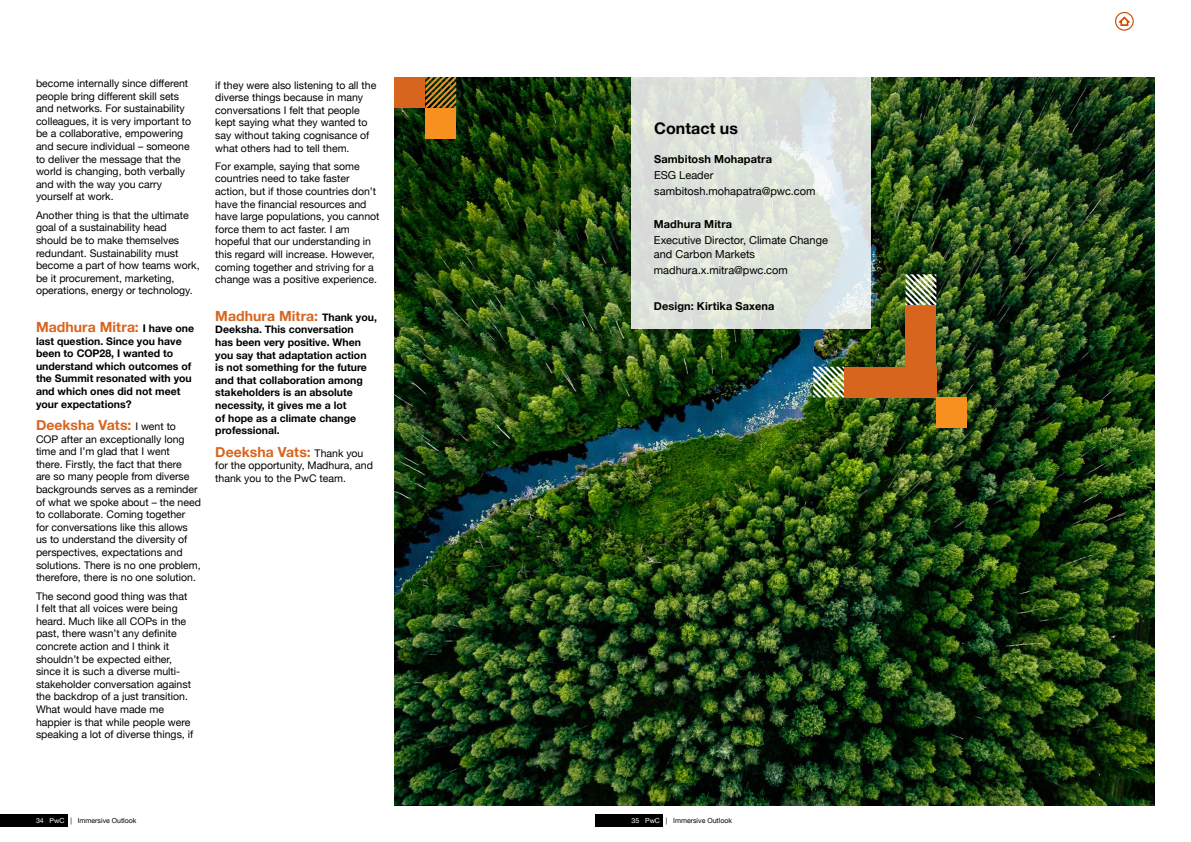
<style>
.page{position:relative;width:1191px;height:842px;background:#fff}
.page>*{position:absolute;margin:0;border:0;box-sizing:border-box;transform-origin:0 0}
.t1{font:700 16px "Helvetica Neue";color:#000}
.t2{font:700 14px "Helvetica Neue";letter-spacing:.005em;color:#d8651e}
.t3{font:11px/16px "Helvetica Neue";color:#000}
.t4{font:700 11px "Helvetica Neue";letter-spacing:.01em;color:#000}
.t5{font:10.5px/12.6px "Helvetica Neue";color:#000}
.t6{font:700 10.5px/12.6px "Helvetica Neue";color:#000}
.t7{font:7px "Helvetica Neue";color:#000}
.s1{font-size:10.5px;color:#000}
.s2{font-weight:400;font-size:10.5px;color:#000}
.s3{color:#fff}
</style>
<div class="page">
<img style="left:394px;top:77px;width:761px;height:729px">
<div style="left:844px;top:367px;width:30px;height:30px;background:#d8651e"></div>
<div style="left:874px;top:367px;width:62px;height:30px;background:#d8651e"></div>
<div style="left:905px;top:305px;width:31px;height:62px;background:#d8651e"></div>
<svg style="left:813px;top:367px;width:31px;height:30px"></svg>
<svg style="left:905px;top:274px;width:31px;height:31px"></svg>
<div style="left:936px;top:397px;width:31px;height:31px;background:#f7901e"></div>
<svg style="left:631px;top:77px;width:239px;height:252px;background:#dde3dd"></svg>
<div style="left:0;top:814px;width:67px;height:12px;background:#000"></div>
<div style="left:595px;top:814px;width:68px;height:13px;background:#000"></div>
<div style="left:394px;top:77px;width:31px;height:31px;background:#d8651e"></div>
<svg style="left:425px;top:77px;width:31px;height:31px"></svg>
<div style="left:425px;top:108px;width:31px;height:31px;background:#f7901e"></div>
<svg style="left:1115px;top:12px;width:18px;height:19px"></svg>
<p class="t5" style="left:36px;top:78px;width:157px">become internally since different people bring different skill sets and networks. For sustainability colleagues, it is very important to be a collaborative, empowering and secure individual – someone to deliver the message that the world is changing, both verbally and with the way you carry yourself at work.</p>
<p class="t5" style="left:36px;top:209px;width:165px">Another thing is that the ultimate goal of a sustainability head should be to make themselves redundant. Sustainability must become a part of how teams work, be it procurement, marketing, operations, energy or technology.</p>
<h2 class="t2" style="left:36px;top:316px;width:160px">Madhura Mitra: <span class="s1">I have one</span></h2>
<p class="t6" style="left:36px;top:335px;width:157px">last question. Since you have been to COP28, I wanted to understand which outcomes of the Summit resonated with you and which ones did not meet your expectations?</p>
<h2 class="t2" style="left:36px;top:414px;width:141px">Deeksha Vats: <span class="s2">I went to</span></h2>
<p class="t5" style="left:36px;top:433px;width:166px">COP after an exceptionally long time and I’m glad that I went<br>there. Firstly, the fact that there<br>are so many people from diverse backgrounds serves as a reminder of what we spoke about – the need to collaborate. Coming together<br>for conversations like this allows us to understand the diversity of perspectives, expectations and solutions. There is no one problem, therefore, there is no one solution.</p>
<p class="t5" style="left:36px;top:590px;width:159px">The second good thing was that<br>I felt that all voices were being heard. Much like all COPs in the past, there wasn’t any definite concrete action and I think it shouldn’t be expected either, since it is such a diverse multi&shy;stakeholder conversation against the backdrop of a just transition.<br>What would have made me happier is that while people were speaking a lot of diverse things, if</p>
<p class="t5" style="left:215px;top:79px;width:163px">if they were also listening to all the diverse things because in many conversations I felt that people kept saying what they wanted to say without taking cognisance of what others had to tell them.</p>
<p class="t5" style="left:215px;top:160px;width:166px">For example, saying that some countries need to take faster action, but if those countries don’t have the financial resources and have large populations, you cannot force them to act faster. I am hopeful that our understanding in this regard will increase. However, coming together and striving for a change was a positive experience.</p>
<h2 class="t2" style="left:215px;top:305px;width:163px">Madhura Mitra: <span class="s1">Thank you,</span></h2>
<p class="t6" style="left:215px;top:324px;width:153px">Deeksha. This conversation has been very positive. When you say that adaptation action is not something for the future and that collaboration among stakeholders is an absolute necessity, it gives me a lot<br>of hope as a climate change professional.</p>
<h2 class="t2" style="left:215px;top:441px;width:150px">Deeksha Vats: <span class="s2">Thank you</span></h2>
<p class="t5" style="left:215px;top:460px;width:159px">for the opportunity, Madhura, and thank you to the PwC team.</p>
<h1 class="t1" style="left:654px;top:115px;width:85px">Contact us</h1>
<p class="t4" style="left:654px;top:150px;width:119px">Sambitosh Mohapatra</p>
<p class="t3" style="left:654px;top:167px;width:163px">ESG Leader sambitosh.mohapatra@pwc.com</p>
<p class="t4" style="left:654px;top:216px;width:80px">Madhura Mitra</p>
<p class="t3" style="left:654px;top:234px;width:176px;line-height:13.2px">Executive Director, Climate Change and Carbon Markets</p>
<p class="t3" style="left:654px;top:262px;width:136px">madhura.x.mitra@pwc.com</p>
<p class="t4" style="left:654px;top:298px;width:122px">Design: Kirtika Saxena</p>
<p class="t7" style="left:36px;top:815px;width:102px"><span class="s3">34 PwC</span> | Immersive Outlook</p>
<p class="t7" style="left:631px;top:815px;width:102px"><span class="s3">35 PwC</span> | Immersive Outlook</p>
</div>
